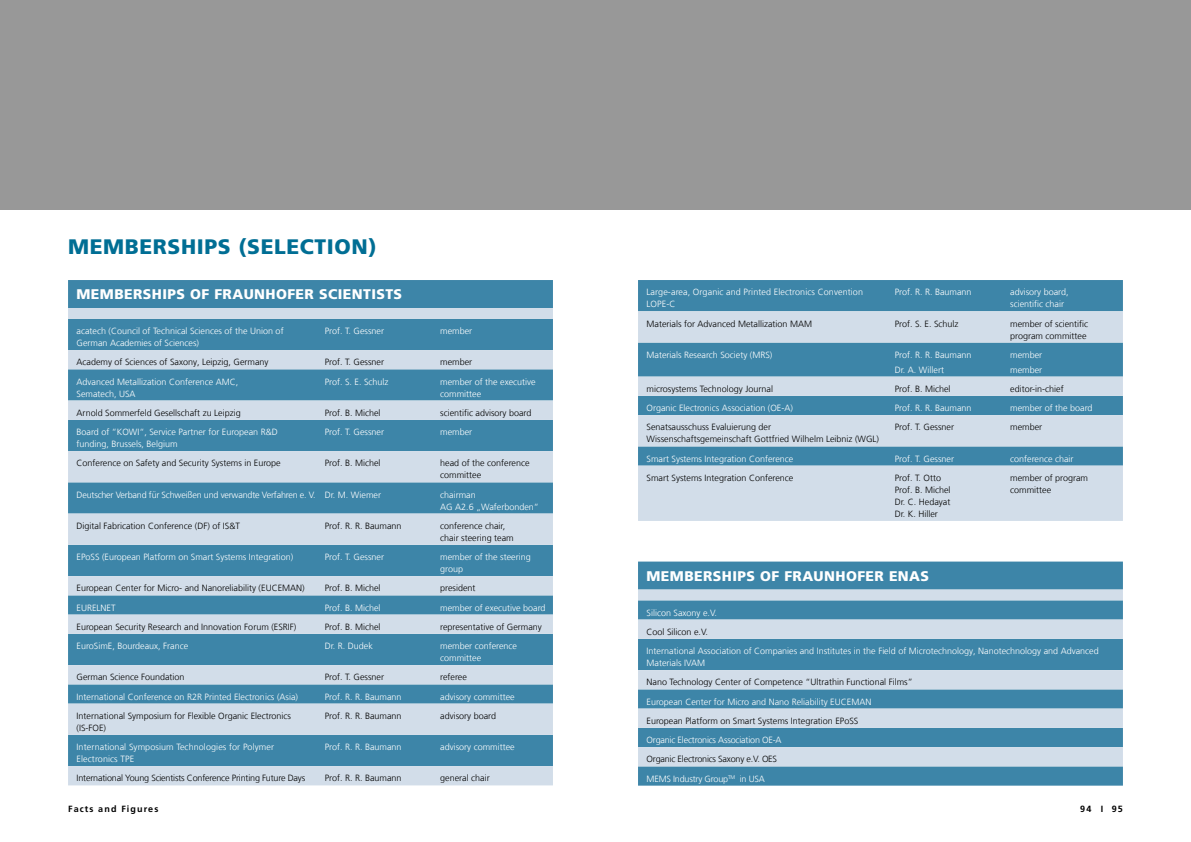
<style>
.page{position:relative;width:1191px;height:842px;background:#fff}
.page>*{position:absolute;margin:0;border:0;box-sizing:border-box;transform-origin:0 0}
.t1{font:900 21px "Frutiger LT Com";letter-spacing:.03em;color:#006e94}
.t2{font:900 14px "Frutiger LT Com";letter-spacing:.03em;color:#fff}
.t3{font:300 9px/12px "Frutiger LT Com";color:#fff}
.t4{font:300 9px/12px "Frutiger LT Com";color:#000}
.t5{font:300 9px/19.3px "Frutiger LT Com";letter-spacing:-.02em;color:#000}
.t6{font:300 9px "Frutiger LT Com";letter-spacing:-.02em;color:#fff}
.t7{font:700 9px "Frutiger LT Com";letter-spacing:.125em;color:#000}
.s1{color:#fff}
</style>
<div class="page">
<div style="left:0;top:0;width:1191px;height:210px;background:#989898"></div>
<div style="left:68px;top:280px;width:485px;height:28px;background:#3d85a8"></div>
<svg style="left:68px;top:308px;width:485px;height:477px;background:#82aec6"></svg>
<div style="left:638px;top:280px;width:485px;height:31px;background:#3d85a8"></div>
<svg style="left:638px;top:311px;width:485px;height:210px;background:#9fbfd2"></svg>
<div style="left:638px;top:562px;width:485px;height:224px;background:#3d85a8"></div>
<svg style="left:638px;top:590px;width:485px;height:176px;background:#88b1c8"></svg>
<h1 class="t1" style="left:68px;top:234px;width:310px">MEMBERSHIPS (SELECTION)</h1>
<h2 class="t2" style="left:77px;top:286px;width:327px">MEMBERSHIPS OF FRAUNHOFER SCIENTISTS</h2>
<p class="t3" style="left:77px;top:325px;width:209px">acatech (Council of Technical Sciences of the Union of<br>German Academies of Sciences)</p>
<p class="t3" style="left:325px;top:325px;width:61px">Prof. T. Gessner</p>
<p class="t3" style="left:440px;top:325px;width:33px">member</p>
<p class="t4" style="left:77px;top:356px;width:193px">Academy of Sciences of Saxony, Leipzig, Germany</p>
<p class="t4" style="left:325px;top:356px;width:61px">Prof. T. Gessner</p>
<p class="t4" style="left:440px;top:356px;width:33px">member</p>
<p class="t3" style="left:77px;top:375px;width:163px">Advanced Metallization Conference AMC,<br>Sematech, USA</p>
<p class="t3" style="left:325px;top:375px;width:65px">Prof. S. E. Schulz</p>
<p class="t3" style="left:440px;top:375px;width:97px">member of the executive committee</p>
<p class="t4" style="left:77px;top:407px;width:166px">Arnold Sommerfeld Gesellschaft zu Leipzig</p>
<p class="t4" style="left:325px;top:407px;width:57px">Prof. B. Michel</p>
<p class="t4" style="left:440px;top:407px;width:93px">scientific advisory board</p>
<p class="t3" style="left:77px;top:426px;width:203px">Board of “KOWI“, Service Partner for European R&amp;D funding, Brussels, Belgium</p>
<p class="t3" style="left:325px;top:426px;width:61px">Prof. T. Gessner</p>
<p class="t3" style="left:440px;top:426px;width:33px">member</p>
<p class="t4" style="left:77px;top:457px;width:206px">Conference on Safety and Security Systems in Europe</p>
<p class="t4" style="left:325px;top:457px;width:57px">Prof. B. Michel</p>
<p class="t4" style="left:440px;top:457px;width:91px">head of the conference committee</p>
<p class="t6" style="left:77px;top:489px;width:306px">Deutscher Verband für Schweißen und verwandte Verfahren e. V. Dr. M. Wiemer</p>
<p class="t3" style="left:440px;top:488px;width:100px">chairman<br>AG A2.6 „Waferbonden“</p>
<p class="t4" style="left:77px;top:520px;width:165px">Digital Fabrication Conference (DF) of IS&amp;T</p>
<p class="t4" style="left:325px;top:520px;width:78px">Prof. R. R. Baumann</p>
<p class="t4" style="left:440px;top:520px;width:75px">conference chair, chair steering team</p>
<p class="t3" style="left:77px;top:551px;width:218px">EPoSS (European Platform on Smart Systems Integration)</p>
<p class="t3" style="left:325px;top:551px;width:61px">Prof. T. Gessner</p>
<p class="t3" style="left:440px;top:551px;width:92px">member of the steering group</p>
<p class="t4" style="left:77px;top:582px;width:230px">European Center for Micro- and Nanoreliability (EUCEMAN)</p>
<p class="t4" style="left:325px;top:582px;width:57px">Prof. B. Michel</p>
<p class="t4" style="left:440px;top:582px;width:37px">president</p>
<p class="t3" style="left:77px;top:601px;width:41px">EURELNET</p>
<p class="t3" style="left:325px;top:601px;width:57px">Prof. B. Michel</p>
<p class="t3" style="left:440px;top:601px;width:107px">member of executive board</p>
<p class="t4" style="left:77px;top:621px;width:221px">European Security Research and Innovation Forum (ESRIF)</p>
<p class="t4" style="left:325px;top:621px;width:57px">Prof. B. Michel</p>
<p class="t4" style="left:440px;top:621px;width:103px">representative of Germany</p>
<p class="t3" style="left:77px;top:640px;width:113px">EuroSimE, Bourdeaux, France</p>
<p class="t3" style="left:325px;top:640px;width:50px">Dr. R. Dudek</p>
<p class="t3" style="left:440px;top:640px;width:78px">member conference committee</p>
<p class="t4" style="left:77px;top:671px;width:110px">German Science Foundation</p>
<p class="t4" style="left:325px;top:671px;width:61px">Prof. T. Gessner</p>
<p class="t4" style="left:440px;top:671px;width:28px">referee</p>
<p class="t3" style="left:77px;top:690px;width:223px">International Conference on R2R Printed Electronics (Asia)</p>
<p class="t3" style="left:325px;top:690px;width:78px">Prof. R. R. Baumann</p>
<p class="t3" style="left:440px;top:690px;width:76px">advisory committee</p>
<p class="t4" style="left:77px;top:710px;width:216px">International Symposium for Flexible Organic Electronics (IS-FOE)</p>
<p class="t4" style="left:325px;top:710px;width:78px">Prof. R. R. Baumann</p>
<p class="t4" style="left:440px;top:710px;width:57px">advisory board</p>
<p class="t3" style="left:77px;top:741px;width:199px">International Symposium Technologies for Polymer<br>Electronics TPE</p>
<p class="t3" style="left:325px;top:741px;width:78px">Prof. R. R. Baumann</p>
<p class="t3" style="left:440px;top:741px;width:76px">advisory committee</p>
<p class="t5" style="left:77px;top:769px;width:230px">International Young Scientists Conference Printing Future Days</p>
<p class="t4" style="left:325px;top:772px;width:78px">Prof. R. R. Baumann</p>
<p class="t4" style="left:440px;top:772px;width:51px">general chair</p>
<p class="t3" style="left:646px;top:286px;width:218px">Large-area, Organic and Printed Electronics Convention<br>LOPE-C</p>
<p class="t3" style="left:894px;top:286px;width:78px">Prof. R. R. Baumann</p>
<p class="t3" style="left:1010px;top:286px;width:60px">advisory board, scientific chair</p>
<p class="t4" style="left:646px;top:317px;width:167px">Materials for Advanced Metallization MAM</p>
<p class="t4" style="left:894px;top:317px;width:65px">Prof. S. E. Schulz</p>
<p class="t4" style="left:1010px;top:317px;width:79px">member of scientific program committee</p>
<p class="t3" style="left:646px;top:349px;width:127px">Materials Research Society (MRS)</p>
<p class="t3" style="left:894px;top:347px;width:78px;line-height:14.8px">Prof. R. R. Baumann<br>Dr. A. Willert</p>
<p class="t3" style="left:1010px;top:347px;width:33px;line-height:14.8px">member member</p>
<p class="t4" style="left:646px;top:383px;width:128px">microsystems Technology Journal</p>
<p class="t4" style="left:894px;top:383px;width:57px">Prof. B. Michel</p>
<p class="t4" style="left:1010px;top:383px;width:55px">editor-in-chief</p>
<p class="t3" style="left:646px;top:402px;width:148px">Organic Electronics Association (OE-A)</p>
<p class="t3" style="left:894px;top:402px;width:78px">Prof. R. R. Baumann</p>
<p class="t3" style="left:1010px;top:402px;width:84px">member of the board</p>
<p class="t4" style="left:646px;top:421px;width:234px">Senatsausschuss Evaluierung der<br>Wissenschaftsgemeinschaft Gottfried Wilhelm Leibniz (WGL)</p>
<p class="t4" style="left:894px;top:421px;width:61px">Prof. T. Gessner</p>
<p class="t4" style="left:1010px;top:421px;width:33px">member</p>
<p class="t3" style="left:646px;top:453px;width:148px">Smart Systems Integration Conference</p>
<p class="t3" style="left:894px;top:453px;width:61px">Prof. T. Gessner</p>
<p class="t3" style="left:1010px;top:453px;width:65px">conference chair</p>
<p class="t4" style="left:646px;top:472px;width:148px">Smart Systems Integration Conference</p>
<p class="t4" style="left:894px;top:472px;width:57px">Prof. T. Otto<br>Prof. B. Michel<br>Dr. C. Hedayat<br>Dr. K. Hiller</p>
<p class="t4" style="left:1010px;top:472px;width:79px">member of program committee</p>
<h2 class="t2" style="left:646px;top:567px;width:284px">MEMBERSHIPS OF FRAUNHOFER ENAS</h2>
<p class="t3" style="left:646px;top:606px;width:72px">Silicon Saxony e.V.</p>
<p class="t4" style="left:646px;top:626px;width:63px">Cool Silicon e.V.</p>
<p class="t3" style="left:646px;top:645px;width:454px">International Association of Companies and Institutes in the Field of Microtechnology, Nanotechnology and Advanced<br>Materials IVAM</p>
<p class="t4" style="left:646px;top:676px;width:268px">Nano Technology Center of Competence “Ultrathin Functional Films”</p>
<p class="t3" style="left:646px;top:695px;width:226px">European Center for Micro and Nano Reliability EUCEMAN</p>
<p class="t4" style="left:646px;top:715px;width:213px">European Platform on Smart Systems Integration EPoSS</p>
<p class="t6" style="left:646px;top:735px;width:137px">Organic Electronics Association OE-A</p>
<p class="t5" style="left:646px;top:750px;width:132px">Organic Electronics Saxony e.V. OES<br><span class="s1">MEMS Industry Group</span><sup>TM</sup> <span class="s1">in USA</span></p>
<p class="t7" style="left:68px;top:804px;width:92px">Facts and Figures</p>
<p class="t7" style="left:1080px;top:804px;width:44px">94 I 95</p>
</div>
